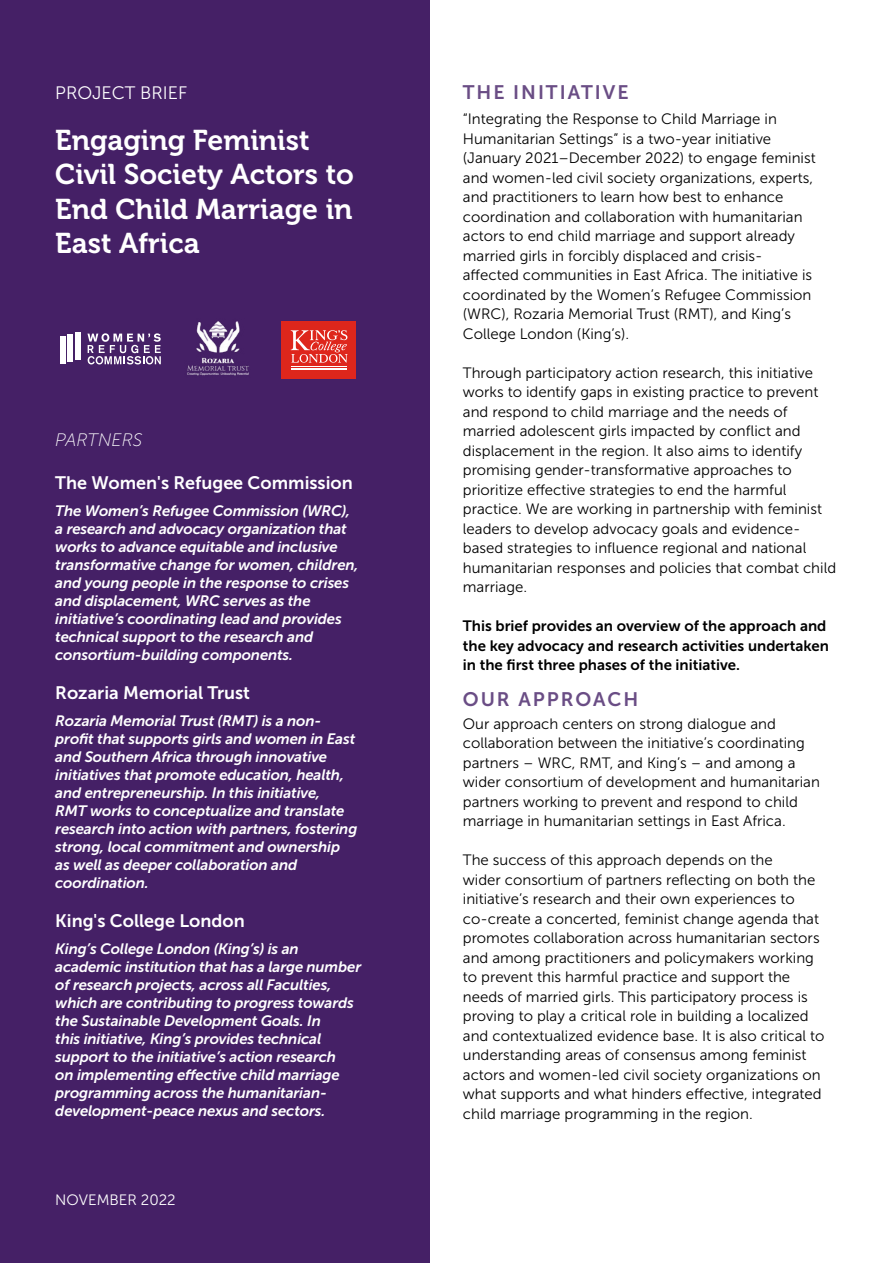
<style>
.page{position:relative;width:893px;height:1263px;background:#fff}
.page>*{position:absolute;margin:0;border:0;box-sizing:border-box;transform-origin:0 0}
.Heading_1{font:28.5px/34.2px "Museo 700";color:#fff}
.Heading_2{font:19.5px "Museo Sans 700";letter-spacing:.1em;color:#6a4d85}
.Partners_heading{font:18px "Museo Sans 700";color:#fff}
.Brief_Tag{font:18px "Museo Sans 300";color:#fff}
.Partners_Tag{font:italic 18px "Museo Sans 100";color:#fff}
.Body{font:15px/19.5px "Museo Sans 300";color:#000}
.Partners_text{font:italic 15px/18px "Museo Sans 700";letter-spacing:-.01em;color:#fff}
.Body-2{font:15px/19.5px "Museo Sans 700";color:#000}
.t1{font:15px "Museo Sans 300";color:#fff}
</style>
<div class="page">
<div style="left:0;top:0;width:429px;height:1263px;background:#452066"></div>
<img style="left:187px;top:321px;width:62px;height:55px">
<div style="left:68px;top:334px;width:5px;height:28px;background:#fff"></div>
<div style="left:60px;top:336px;width:5px;height:28px;background:#fff"></div>
<div style="left:75px;top:332px;width:6px;height:28px;background:#fff"></div>
<svg style="left:87px;top:333px;width:74px;height:31px"></svg>
<div style="left:281px;top:321px;width:75px;height:57px;background:#de261c"></div>
<hr style="left:291px;top:366px;width:56px;height:1px;background:#fff">
<hr style="left:291px;top:368px;width:56px;height:2px;background:#fff">
<svg style="left:291px;top:330px;width:57px;height:33px"></svg>
<p class="Brief_Tag" style="left:55px;top:83px;width:134px">PROJECT BRIEF</p>
<p class="Heading_1" style="left:55px;top:124px;width:300px">Engaging Feminist<br>Civil Society Actors to<br>End Child Marriage in<br>East Africa</p>
<p class="Partners_Tag" style="left:55px;top:430px;width:89px">PARTNERS</p>
<p class="Partners_heading" style="left:55px;top:473px;width:299px">The Women's Refugee Commission</p>
<p class="Partners_text" style="left:55px;top:501px;width:305px">The Women’s Refugee Commission (WRC), a research and advocacy organization that works to advance equitable and inclusive transformative change for women, children, and young people in the response to crises and displacement, WRC serves as the initiative’s coordinating lead and provides technical support to the research and consortium-building components.</p>
<p class="Partners_heading" style="left:55px;top:683px;width:196px">Rozaria Memorial Trust</p>
<p class="Partners_text" style="left:55px;top:711px;width:304px">Rozaria Memorial Trust (RMT) is a non&shy;profit that supports girls and women in East and Southern Africa through innovative initiatives that promote education, health, and entrepreneurship. In this initiative,<br>RMT works to conceptualize and translate research into action with partners, fostering strong, local commitment and ownership as well as deeper collaboration and coordination.</p>
<p class="Partners_heading" style="left:55px;top:911px;width:191px">King's College London</p>
<p class="Partners_text" style="left:55px;top:940px;width:307px">King’s College London (King’s) is an academic institution that has a large number of research projects, across all Faculties, which are contributing to progress towards the Sustainable Development Goals. In<br>this initiative, King’s provides technical support to the initiative’s action research<br>on implementing effective child marriage programming across the humanitarian&shy;development-peace nexus and sectors.</p>
<p class="t1" style="left:55px;top:1192px;width:122px">NOVEMBER 2022</p>
<p class="Heading_2" style="left:463px;top:81px;width:167px">THE INITIATIVE</p>
<p class="Body" style="left:463px;top:109px;width:354px">“Integrating the Response to Child Marriage in Humanitarian Settings” is a two-year initiative (January 2021–December 2022) to engage feminist and women-led civil society organizations, experts, and practitioners to learn how best to enhance coordination and collaboration with humanitarian actors to end child marriage and support already married girls in forcibly displaced and crisis&shy;affected communities in East Africa. The initiative is coordinated by the Women’s Refugee Commission (WRC), Rozaria Memorial Trust (RMT), and King’s College London (King’s).</p>
<p class="Body" style="left:463px;top:363px;width:375px">Through participatory action research, this initiative works to identify gaps in existing practice to prevent and respond to child marriage and the needs of married adolescent girls impacted by conflict and displacement in the region. It also aims to identify promising gender-transformative approaches to prioritize effective strategies to end the harmful practice. We are working in partnership with feminist leaders to develop advocacy goals and evidence&shy;based strategies to influence regional and national humanitarian responses and policies that combat child marriage.</p>
<p class="Body-2" style="left:463px;top:616px;width:368px">This brief provides an overview of the approach and the key advocacy and research activities undertaken in the first three phases of the initiative.</p>
<p class="Heading_2" style="left:463px;top:688px;width:177px">OUR APPROACH</p>
<p class="Body" style="left:463px;top:714px;width:359px">Our approach centers on strong dialogue and collaboration between the initiative’s coordinating partners – WRC, RMT, and King’s – and among a wider consortium of development and humanitarian partners working to prevent and respond to child marriage in humanitarian settings in East Africa.</p>
<p class="Body" style="left:463px;top:850px;width:363px">The success of this approach depends on the<br>wider consortium of partners reflecting on both the initiative’s research and their own experiences to co-create a concerted, feminist change agenda that promotes collaboration across humanitarian sectors and among practitioners and policymakers working to prevent this harmful practice and support the needs of married girls. This participatory process is proving to play a critical role in building a localized and contextualized evidence base. It is also critical to understanding areas of consensus among feminist actors and women-led civil society organizations on what supports and what hinders effective, integrated child marriage programming in the region.</p>
</div>
